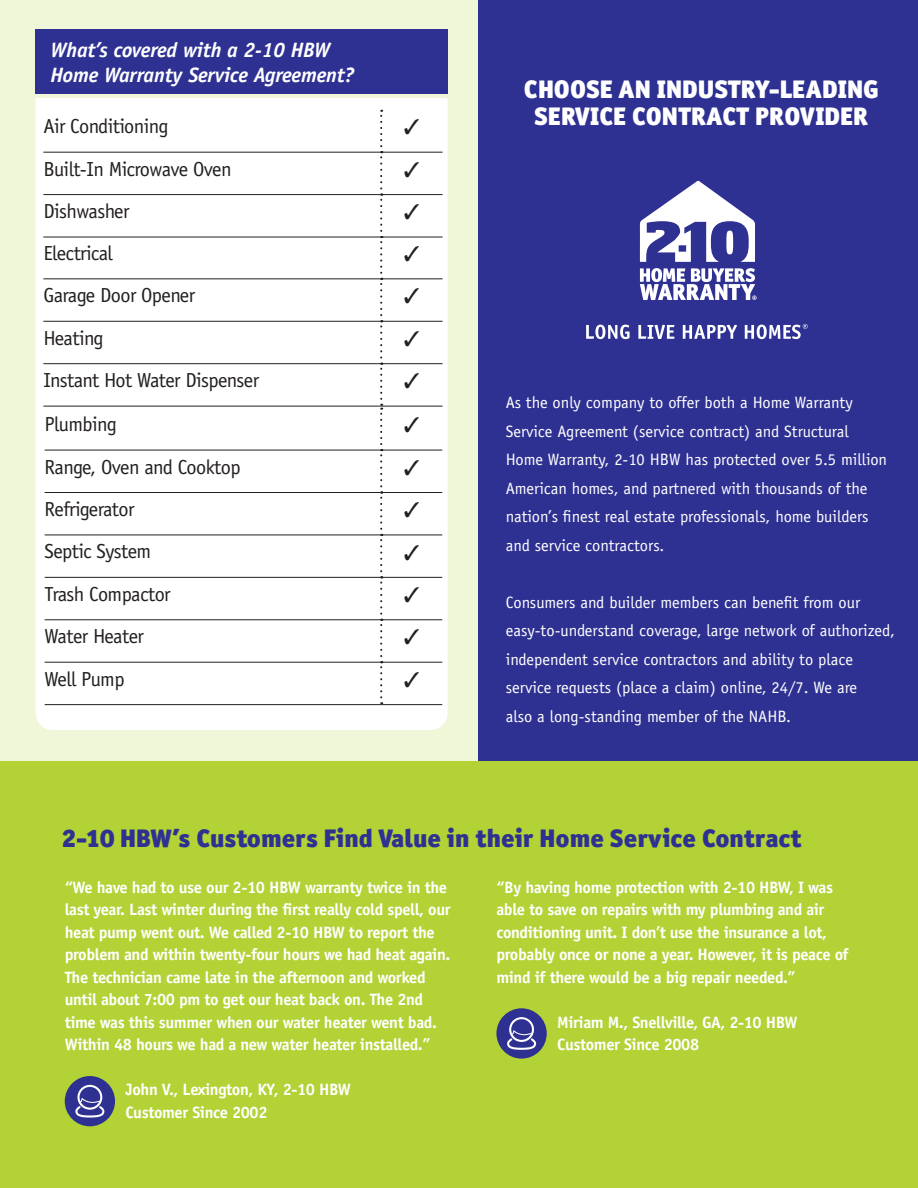
<style>
.page{position:relative;width:918px;height:1188px;background:#fff}
.page>*{position:absolute;margin:0;border:0;box-sizing:border-box;transform-origin:0 0}
.t1{font:25.5px "Officina Sans Black C";color:#2e3192}
.t2{font:25.5px "Officina Sans Black C";color:#fff}
.t3{font:italic 700 20.85px "Officina Sans Std";letter-spacing:-.01em;color:#fff}
.Page_Description{font:20.4px "Officina Sans Std";letter-spacing:-.03em;color:#231f20}
.t4{font:700 16.5px/22.5px "Officina Sans Std";letter-spacing:-.025em;color:#fff}
.t5{font:16.5px/28.5px "Officina Sans Std";color:#fff}
</style>
<div class="page">
<div style="left:0;top:758px;width:918px;height:430px;background:#b2d235"></div>
<div style="left:0;top:0;width:478px;height:760px;background:#f0f6d8"></div>
<div style="left:478px;top:0;width:440px;height:760px;background:#2e3192"></div>
<svg style="left:640px;top:181px;width:115px;height:81px"></svg>
<svg style="left:640px;top:268px;width:117px;height:32px"></svg>
<svg style="left:586px;top:325px;width:44px;height:14px"></svg>
<svg style="left:638px;top:325px;width:36px;height:14px"></svg>
<svg style="left:683px;top:325px;width:54px;height:14px"></svg>
<svg style="left:745px;top:324px;width:63px;height:15px"></svg>
<div style="left:36px;top:98px;width:412px;height:632px;background:#fff"></div>
<div style="left:496px;top:1008px;width:51px;height:51px;background:#2e3192;border-radius:50%"></div>
<svg style="left:507px;top:1017px;width:29px;height:33px"></svg>
<div style="left:65px;top:1076px;width:50px;height:50px;background:#2e3192;border-radius:50%"></div>
<svg style="left:75px;top:1085px;width:29px;height:33px"></svg>
<hr style="left:43px;top:152px;width:337px;height:1px;background:#231f20">
<hr style="left:382px;top:152px;width:61px;height:1px;background:#231f20">
<hr style="left:43px;top:194px;width:337px;height:1px;background:#231f20">
<hr style="left:382px;top:194px;width:61px;height:1px;background:#231f20">
<hr style="left:43px;top:237px;width:337px;height:1px;background:#231f20">
<hr style="left:382px;top:237px;width:61px;height:1px;background:#231f20">
<hr style="left:43px;top:279px;width:337px;height:1px;background:#231f20">
<hr style="left:382px;top:279px;width:61px;height:1px;background:#231f20">
<hr style="left:43px;top:321px;width:337px;height:1px;background:#231f20">
<hr style="left:382px;top:321px;width:61px;height:1px;background:#231f20">
<hr style="left:43px;top:363px;width:337px;height:1px;background:#231f20">
<hr style="left:382px;top:363px;width:61px;height:1px;background:#231f20">
<hr style="left:43px;top:406px;width:338px;height:1px;background:#231f20">
<hr style="left:381px;top:406px;width:62px;height:1px;background:#231f20">
<hr style="left:45px;top:450px;width:335px;height:1px;background:#231f20">
<hr style="left:382px;top:450px;width:60px;height:1px;background:#231f20">
<hr style="left:45px;top:492px;width:335px;height:1px;background:#231f20">
<hr style="left:382px;top:492px;width:60px;height:1px;background:#231f20">
<hr style="left:45px;top:535px;width:335px;height:1px;background:#231f20">
<hr style="left:382px;top:535px;width:60px;height:1px;background:#231f20">
<hr style="left:45px;top:577px;width:335px;height:1px;background:#231f20">
<hr style="left:382px;top:577px;width:60px;height:1px;background:#231f20">
<hr style="left:45px;top:619px;width:335px;height:1px;background:#231f20">
<hr style="left:382px;top:619px;width:60px;height:1px;background:#231f20">
<hr style="left:45px;top:662px;width:335px;height:1px;background:#231f20">
<hr style="left:382px;top:662px;width:60px;height:1px;background:#231f20">
<hr style="left:45px;top:704px;width:336px;height:1px;background:#231f20">
<hr style="left:381px;top:704px;width:61px;height:1px;background:#231f20">
<svg style="left:380px;top:110px;width:2px;height:594px"></svg>
<div style="left:36px;top:29px;width:412px;height:64px;background:#2e3192"></div>
<svg style="left:405px;top:119px;width:14px;height:15px"></svg>
<svg style="left:405px;top:162px;width:14px;height:15px"></svg>
<svg style="left:405px;top:204px;width:14px;height:15px"></svg>
<svg style="left:405px;top:246px;width:14px;height:16px"></svg>
<svg style="left:405px;top:288px;width:14px;height:16px"></svg>
<svg style="left:405px;top:331px;width:14px;height:15px"></svg>
<svg style="left:405px;top:373px;width:14px;height:15px"></svg>
<svg style="left:405px;top:417px;width:14px;height:15px"></svg>
<svg style="left:405px;top:459px;width:14px;height:16px"></svg>
<svg style="left:405px;top:502px;width:14px;height:15px"></svg>
<svg style="left:405px;top:544px;width:14px;height:16px"></svg>
<svg style="left:405px;top:587px;width:14px;height:15px"></svg>
<svg style="left:405px;top:629px;width:14px;height:16px"></svg>
<svg style="left:405px;top:672px;width:14px;height:15px"></svg>
<p class="t3" style="left:50px;top:37px;width:282px">What’s covered with a 2-10 HBW</p>
<p class="t3" style="left:50px;top:62px;width:305px">Home Warranty Service Agreement?</p>
<p class="Page_Description" style="left:43px;top:114px;width:127px">Air Conditioning</p>
<p class="Page_Description" style="left:43px;top:157px;width:190px">Built-In Microwave Oven</p>
<p class="Page_Description" style="left:43px;top:199px;width:88px">Dishwasher</p>
<p class="Page_Description" style="left:43px;top:241px;width:71px">Electrical</p>
<p class="Page_Description" style="left:43px;top:283px;width:153px">Garage Door Opener</p>
<p class="Page_Description" style="left:43px;top:326px;width:62px">Heating</p>
<p class="Page_Description" style="left:43px;top:368px;width:217px">Instant Hot Water Dispenser</p>
<p class="Page_Description" style="left:45px;top:412px;width:74px">Plumbing</p>
<p class="Page_Description" style="left:45px;top:455px;width:197px">Range, Oven and Cooktop</p>
<p class="Page_Description" style="left:45px;top:497px;width:91px">Refrigerator</p>
<p class="Page_Description" style="left:45px;top:540px;width:108px">Septic System</p>
<p class="Page_Description" style="left:45px;top:582px;width:128px">Trash Compactor</p>
<p class="Page_Description" style="left:45px;top:624px;width:101px">Water Heater</p>
<p class="Page_Description" style="left:45px;top:667px;width:81px">Well Pump</p>
<p class="t2" style="left:524px;top:73px;width:357px">CHOOSE AN INDUSTRY-LEADING</p>
<p class="t2" style="left:534px;top:100px;width:336px">SERVICE CONTRACT PROVIDER</p>
<p class="t5" style="left:506px;top:388px;width:383px">As the only company to offer both a Home Warranty Service Agreement (service contract) and Structural Home Warranty, 2-10 HBW has protected over 5.5 million American homes, and partnered with thousands of the nation’s finest real estate professionals, home builders and service contractors.</p>
<p class="t5" style="left:506px;top:588px;width:391px">Consumers and builder members can benefit from our easy-to-understand coverage, large network of authorized, independent service contractors and ability to place service requests (place a claim) online, 24/7. We are<br>also a long-standing member of the NAHB.</p>
<p class="t1" style="left:62px;top:822px;width:741px">2-10 HBW’s Customers Find Value in their Home Service Contract</p>
<p class="t4" style="left:65px;top:876px;width:387px">“We have had to use our 2-10 HBW warranty twice in the last year. Last winter during the first really cold spell, our heat pump went out. We called 2-10 HBW to report the problem and within twenty-four hours we had heat again.<br>The technician came late in the afternoon and worked until about 7:00 pm to get our heat back on. The 2nd time was this summer when our water heater went bad.<br>Within 48 hours we had a new water heater installed.”</p>
<p class="t4" style="left:125px;top:1078px;width:227px">John V., Lexington, KY, 2-10 HBW<br>Customer Since 2002</p>
<p class="t4" style="left:496px;top:876px;width:354px">“By having home protection with 2-10 HBW, I was able to save on repairs with my plumbing and air conditioning unit. I don’t use the insurance a lot, probably once or none a year. However, it is peace of mind if there would be a big repair needed.”</p>
<p class="t4" style="left:557px;top:1011px;width:242px">Miriam M., Snellville, GA, 2-10 HBW<br>Customer Since 2008</p>
</div>
